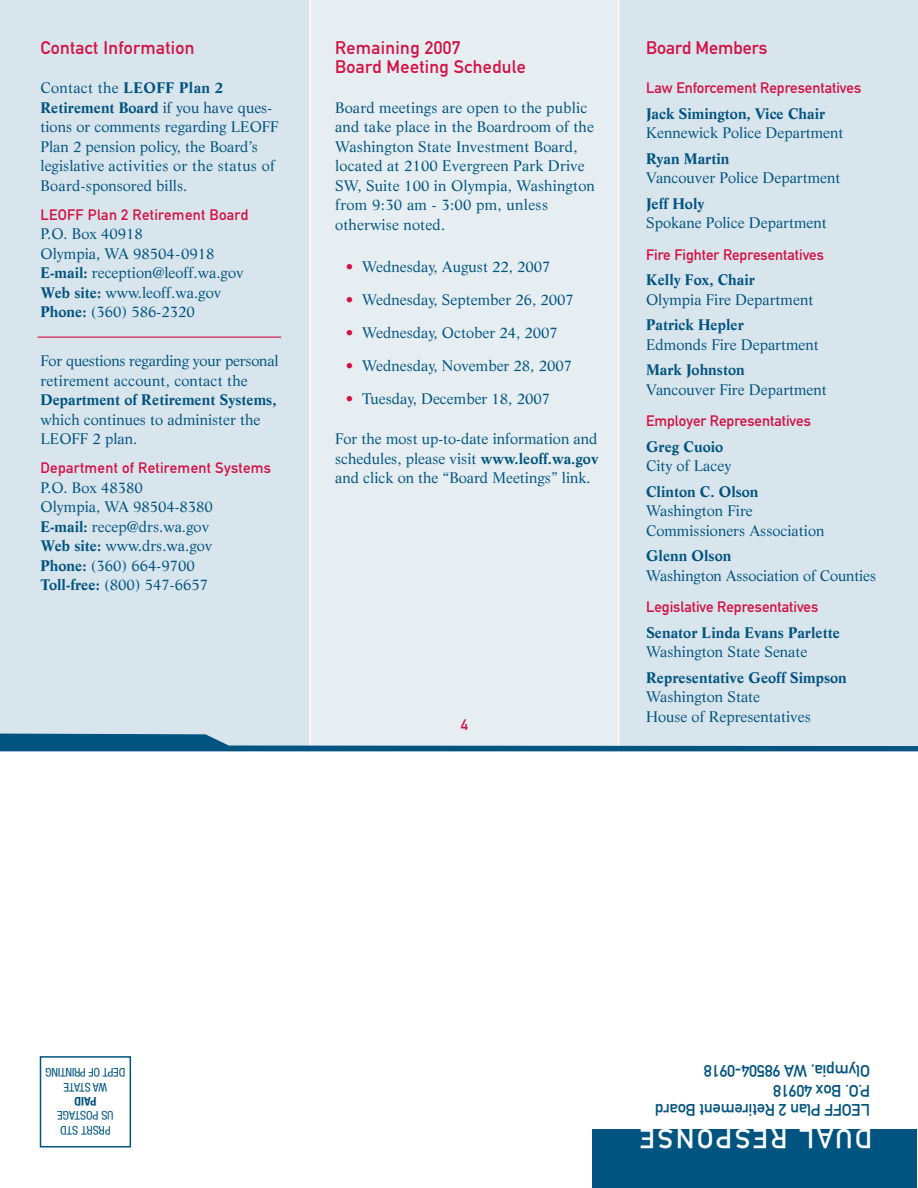
<style>
.page{position:relative;width:918px;height:1188px;background:#fff}
.page>*{position:absolute;margin:0;border:0;box-sizing:border-box;transform-origin:0 0}
.t1{font:27px "DIN Mittelschrift";letter-spacing:.1em;color:#fff}
.t2{font:18px/19.5px "DIN Mittelschrift";letter-spacing:.02em;color:#d31145}
.t3{font:18px "DIN Mittelschrift";color:#d31145}
.t4{font:16.5px/19.5px "DIN Mittelschrift";letter-spacing:-.01em;color:#005480}
.t5{font:15px/19.5px "Life";color:#005480}
.t6{font:700 15px "Life";color:#005480}
.t7{font:15px "DIN Mittelschrift";color:#d31145}
.t8{font:15px "DIN Mittelschrift";letter-spacing:.02em;color:#d31145}
.t9{font:condensed 12px/14.4px "Helvetica Neue";letter-spacing:-.02em;color:#005480;text-align:center}
.t10{font:condensed 12px/14.4px "Helvetica Neue";color:#005480}
.t11{font:700 condensed 12px "Helvetica Neue";color:#005480}
.s1{font-weight:700}
.s2{color:#d31145}
</style>
<div class="page">
<div style="left:0;top:0;width:918px;height:749px;background:#d9e5ec"></div>
<div style="left:309px;top:0;width:310px;height:734px;background:#e6eef2"></div>
<hr style="left:917px;top:0;width:1px;height:66px;background:#d31145">
<hr style="left:917px;top:62px;width:1px;height:123px;background:#005480">
<div style="left:40px;top:1056px;width:91px;height:92px;border:2px solid #005480"></div>
<svg style="left:0;top:734px;width:918px;height:17px"></svg>
<div style="left:592px;top:1130px;width:325px;height:58px;background:#005480"></div>
<hr style="left:38px;top:337px;width:243px;height:1px;background:#d31145">
<p class="t2" style="left:40px;top:38px;width:156px">Contact Information</p>
<p class="t5" style="left:40px;top:78px;width:240px">Contact the <span class="s1">LEOFF Plan 2<br>Retirement Board</span> if you have ques&shy;tions or comments regarding LEOFF<br>Plan 2 pension policy, the Board’s legislative activities or the status of<br>Board-sponsored bills.</p>
<p class="t8" style="left:40px;top:206px;width:209px">LEOFF Plan 2 Retirement Board</p>
<p class="t5" style="left:40px;top:224px;width:205px">P.O. Box 40918<br>Olympia, WA 98504-0918<br><span class="s1">E-mail:</span> reception@leoff.wa.gov<br><span class="s1">Web site:</span> www.leoff.wa.gov<br><span class="s1">Phone:</span> (360) 586-2320</p>
<p class="t5" style="left:40px;top:351px;width:240px">For questions regarding your personal retirement account, contact the</p>
<p class="t6" style="left:40px;top:391px;width:238px">Department of Retirement Systems,</p>
<p class="t5" style="left:40px;top:409px;width:222px">which continues to administer the<br>LEOFF 2 plan.</p>
<p class="t8" style="left:40px;top:459px;width:232px">Department of Retirement Systems</p>
<p class="t5" style="left:40px;top:477px;width:174px">P.O. Box 48380<br>Olympia, WA 98504-8380<br><span class="s1">E-mail:</span> recep@drs.wa.gov<br><span class="s1">Web site:</span> www.drs.wa.gov<br><span class="s1">Phone:</span> (360) 664-9700<br><span class="s1">Toll-free:</span> (800) 547-6657</p>
<p class="t2" style="left:335px;top:38px;width:192px">Remaining 2007<br>Board Meeting Schedule</p>
<p class="t5" style="left:335px;top:97px;width:261px">Board meetings are open to the public and take place in the Boardroom of the<br>Washington State Investment Board, located at 2100 Evergreen Park Drive<br>SW, Suite 100 in Olympia, Washington from 9:30 am - 3:00 pm, unless otherwise noted.</p>
<p class="t5" style="left:346px;top:257px;width:206px"><span class="s2">•</span> Wednesday, August 22, 2007</p>
<p class="t5" style="left:346px;top:290px;width:230px"><span class="s2">•</span> Wednesday, September 26, 2007</p>
<p class="t5" style="left:346px;top:323px;width:214px"><span class="s2">•</span> Wednesday, October 24, 2007</p>
<p class="t5" style="left:346px;top:356px;width:228px"><span class="s2">•</span> Wednesday, November 28, 2007</p>
<p class="t5" style="left:346px;top:389px;width:206px"><span class="s2">•</span> Tuesday, December 18, 2007</p>
<p class="t5" style="left:335px;top:429px;width:265px;text-align:justify">For the most up-to-date information and schedules, please visit <span class="s1">www.leoff.wa.gov </span>and click on the “Board Meetings” link.</p>
<p class="t7" style="left:461px;top:715px;width:9px">4</p>
<p class="t3" style="left:646px;top:38px;width:123px">Board Members</p>
<p class="t7" style="left:646px;top:79px;width:217px">Law Enforcement Representatives</p>
<p class="t6" style="left:646px;top:105px;width:181px">Jack Simington, Vice Chair</p>
<p class="t5" style="left:646px;top:123px;width:199px">Kennewick Police Department</p>
<p class="t6" style="left:646px;top:150px;width:85px">Ryan Martin</p>
<p class="t5" style="left:646px;top:168px;width:196px">Vancouver Police Department</p>
<p class="t6" style="left:646px;top:195px;width:60px">Jeff Holy</p>
<p class="t5" style="left:646px;top:213px;width:182px">Spokane Police Department</p>
<p class="t7" style="left:646px;top:246px;width:179px">Fire Fighter Representatives</p>
<p class="t6" style="left:646px;top:271px;width:110px">Kelly Fox, Chair</p>
<p class="t5" style="left:646px;top:290px;width:169px">Olympia Fire Department</p>
<p class="t6" style="left:646px;top:316px;width:99px">Patrick Hepler</p>
<p class="t5" style="left:646px;top:335px;width:174px">Edmonds Fire Department</p>
<p class="t6" style="left:646px;top:361px;width:100px">Mark Johnston</p>
<p class="t5" style="left:646px;top:380px;width:182px">Vancouver Fire Department</p>
<p class="t7" style="left:646px;top:412px;width:166px">Employer Representatives</p>
<p class="t6" style="left:646px;top:438px;width:79px">Greg Cuoio</p>
<p class="t5" style="left:646px;top:456px;width:87px">City of Lacey</p>
<p class="t6" style="left:646px;top:483px;width:114px">Clinton C. Olson</p>
<p class="t5" style="left:646px;top:501px;width:180px">Washington Fire<br>Commissioners Association</p>
<p class="t6" style="left:646px;top:547px;width:87px">Glenn Olson</p>
<p class="t5" style="left:646px;top:566px;width:232px">Washington Association of Counties</p>
<p class="t7" style="left:646px;top:598px;width:174px">Legislative Representatives</p>
<p class="t6" style="left:646px;top:624px;width:195px">Senator Linda Evans Parlette</p>
<p class="t5" style="left:646px;top:642px;width:163px">Washington State Senate</p>
<p class="t6" style="left:646px;top:669px;width:202px">Representative Geoff Simpson</p>
<p class="t5" style="left:646px;top:687px;width:166px">Washington State<br>House of Representatives</p>
<p class="t9" style="left:125px;top:1094px;width:81px;rotate:-180deg">WA STATE<br>DEPT OF PRINTING</p>
<p class="t4" style="left:870px;top:1120px;width:216px;rotate:-180deg">LEOFF Plan 2 Retirement Board<br>P.O. Box 40918<br>Olympia, WA 98504-0918</p>
<h1 class="t1" style="left:872px;top:1154px;width:234px;rotate:-180deg">DUAL RESPONSE</h1>
<p class="t11" style="left:97px;top:1109px;width:24px;rotate:-180deg">PAID</p>
<p class="t10" style="left:114px;top:1137px;width:58px;rotate:-180deg">PRSRT STD<br>US POSTAGE</p>
</div>
